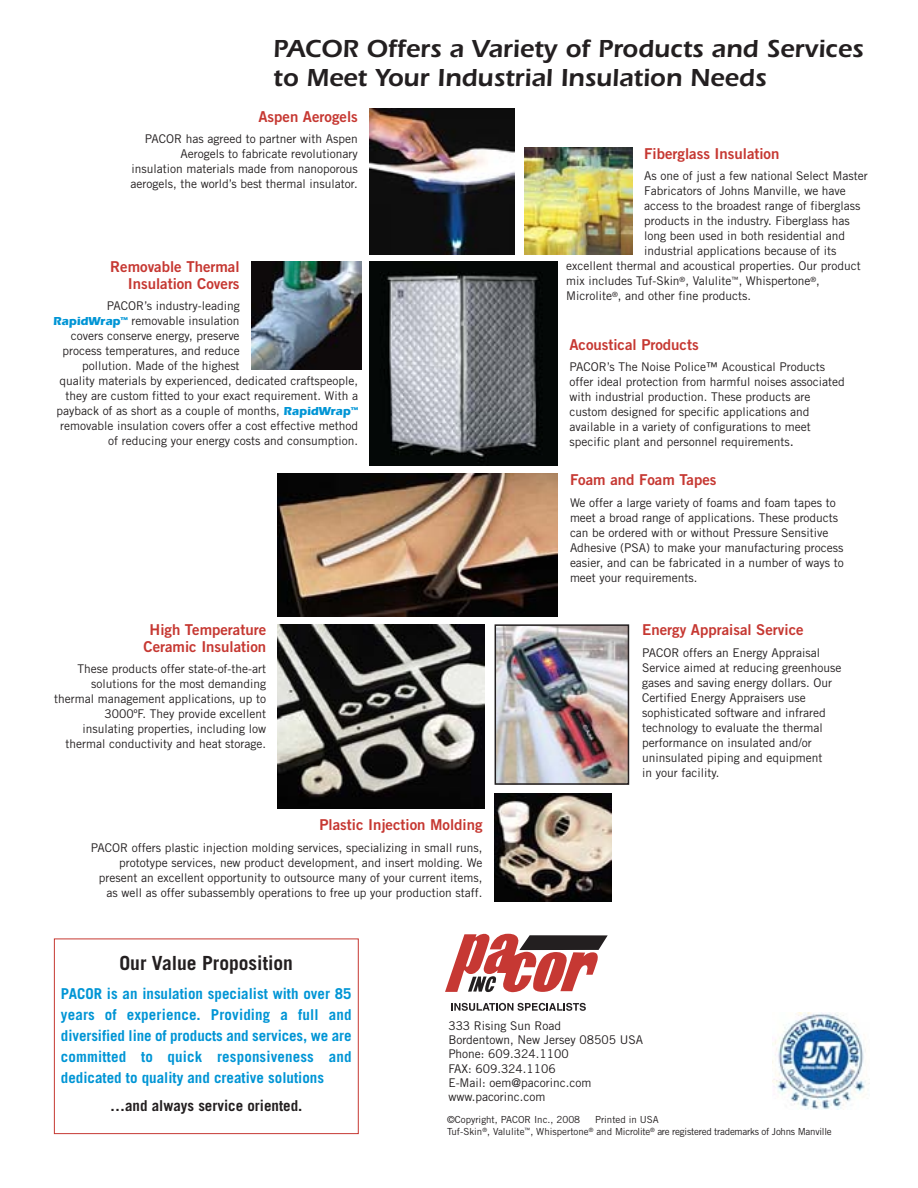
<style>
.page{position:relative;width:918px;height:1188px;background:#fff}
.page>*{position:absolute;margin:0;border:0;box-sizing:border-box;transform-origin:0 0}
.t1{font:600 25.5px/28.5px "Itc Eras";color:#231f20}
.t2{font:700 19.5px "Trade Gothic";color:#231f20}
.t3{font:700 15px/21px "Trade Gothic";color:#0095d5;text-align:justify}
.t4{font:15px/16.5px "Trade Gothic Bold Two";color:#c63832;text-align:center}
.t5{font:700 15px "Trade Gothic";color:#231f20}
.t6{font:12px/15px "Trade Gothic";color:#231f20}
.t7{font:9.75px/12px "Trade Gothic";letter-spacing:-.025em;color:#231f20}
.t8{font:9.75px "Trade Gothic";color:#231f20}
.s1{font-family:"Itc Eras";font-weight:700;color:#0095d5}
.s2{font-size:13.5px}
</style>
<div class="page">
<svg style="left:445px;top:934px;width:163px;height:58px"></svg>
<svg style="left:451px;top:1003px;width:135px;height:8px"></svg>
<img style="left:277px;top:624px;width:208px;height:184px">
<img style="left:252px;top:262px;width:109px;height:108px">
<img style="left:277px;top:473px;width:281px;height:143px">
<img style="left:524px;top:147px;width:108px;height:108px">
<img style="left:772px;top:1012px;width:97px;height:98px">
<div style="left:54px;top:939px;width:305px;height:195px;border:1px solid #c63832"></div>
<img style="left:370px;top:262px;width:188px;height:203px">
<img style="left:498px;top:627px;width:128px;height:155px">
<div style="left:495px;top:624px;width:134px;height:161px;border:2px solid #231f20"></div>
<img style="left:495px;top:794px;width:117px;height:108px">
<img style="left:370px;top:109px;width:144px;height:146px">
<h1 class="t1" style="left:273px;top:37px;width:592px">PACOR Offers a Variety of Products and Services to Meet Your Industrial Insulation Needs</h1>
<p class="t4" style="left:258px;top:109px;width:101px">Aspen Aerogels</p>
<p class="t6" style="left:131px;top:133px;width:229px;text-align:right">PACOR has agreed to partner with Aspen Aerogels to fabricate revolutionary insulation materials made from nanoporous aerogels, the world’s best thermal insulator.</p>
<p class="t4" style="left:110px;top:260px;width:131px;text-align:right">Removable Thermal<br>Insulation Covers</p>
<p class="t6" style="left:107px;top:300px;width:134px">PACOR’s industry-leading</p>
<p class="t6" style="left:53px;top:315px;width:188px"><span class="s1">RapidWrap</span><sup>™</sup> removable insulation</p>
<p class="t6" style="left:71px;top:330px;width:170px">covers conserve energy, preserve</p>
<p class="t6" style="left:63px;top:345px;width:179px">process temperatures, and reduce</p>
<p class="t6" style="left:82px;top:360px;width:159px">pollution. Made of the highest</p>
<p class="t6" style="left:60px;top:375px;width:300px">quality materials by experienced, dedicated craftspeople,</p>
<p class="t6" style="left:66px;top:390px;width:294px">they are custom fitted to your exact requirement. With a</p>
<p class="t6" style="left:56px;top:405px;width:303px">payback of as short as a couple of months, <span class="s1">RapidWrap</span><sup>™</sup></p>
<p class="t6" style="left:60px;top:420px;width:299px">removable insulation covers offer a cost effective method</p>
<p class="t6" style="left:108px;top:435px;width:251px">of reducing your energy costs and consumption.</p>
<p class="t4" style="left:144px;top:623px;width:124px">High Temperature<br>Ceramic Insulation</p>
<p class="t6" style="left:54px;top:663px;width:214px;text-align:right">These products offer state-of-the-art solutions for the most demanding thermal management applications, up to 3000ºF. They provide excellent insulating properties, including low thermal conductivity and heat storage.</p>
<p class="t4" style="left:319px;top:818px;width:165px">Plastic Injection Molding</p>
<p class="t6" style="left:91px;top:841px;width:393px;text-align:right">PACOR offers plastic injection molding services, specializing in small runs, prototype services, new product development, and insert molding. We present an excellent opportunity to outsource many of your current items, as well as offer subassembly operations to free up your production staff.</p>
<p class="t4" style="left:644px;top:146px;width:137px">Fiberglass Insulation</p>
<p class="t6" style="left:644px;top:170px;width:225px">As one of just a few national Select Master</p>
<p class="t6" style="left:644px;top:185px;width:203px">Fabricators of Johns Manville, we have</p>
<p class="t6" style="left:644px;top:200px;width:218px">access to the broadest range of fiberglass</p>
<p class="t6" style="left:644px;top:215px;width:207px">products in the industry. Fiberglass has</p>
<p class="t6" style="left:644px;top:230px;width:203px">long been used in both residential and</p>
<p class="t6" style="left:644px;top:245px;width:194px">industrial applications because of its</p>
<p class="t6" style="left:566px;top:260px;width:296px">excellent thermal and acoustical properties. Our product</p>
<p class="t6" style="left:566px;top:275px;width:255px">mix includes Tuf-Skin<sup>®</sup>, Valulite<sup>™</sup>, Whispertone<sup>®</sup>,</p>
<p class="t6" style="left:566px;top:290px;width:186px">Microlite<sup>®</sup>, and other fine products.</p>
<p class="t4" style="left:569px;top:337px;width:131px">Acoustical Products</p>
<p class="t6" style="left:569px;top:361px;width:277px">PACOR’s The Noise Police™ Acoustical Products offer ideal protection from harmful noises associated with industrial production. These products are custom designed for specific applications and available in a variety of configurations to meet specific plant and personnel requirements<span class="s2">.</span></p>
<p class="t4" style="left:570px;top:473px;width:148px">Foam and Foam Tapes</p>
<p class="t6" style="left:570px;top:496px;width:275px">We offer a large variety of foams and foam tapes to meet a broad range of applications. These products can be ordered with or without Pressure Sensitive Adhesive (PSA) to make your manufacturing process easier, and can be fabricated in a number of ways to meet your requirements.</p>
<p class="t4" style="left:642px;top:623px;width:163px">Energy Appraisal Service</p>
<p class="t6" style="left:642px;top:646px;width:201px">PACOR offers an Energy Appraisal Service aimed at reducing greenhouse gases and saving energy dollars. Our Certified Energy Appraisers use sophisticated software and infrared technology to evaluate the thermal performance on insulated and/or uninsulated piping and equipment<br>in your facility.</p>
<h2 class="t2" style="left:119px;top:956px;width:175px">Our Value Proposition</h2>
<p class="t3" style="left:61px;top:985px;width:292px">PACOR is an insulation specialist with over 85 years of experience. Providing a full and diversified line of products and services, we are committed to quick responsiveness and dedicated to quality and creative solutions</p>
<p class="t5" style="left:110px;top:1100px;width:194px">…and always service oriented.</p>
<p class="t6" style="left:448px;top:1020px;width:196px;line-height:14.2px">333 Rising Sun Road<br>Bordentown, New Jersey 08505 USA<br>Phone: 609.324.1100<br>FAX: 609.324.1106<br>E-Mail: oem@pacorinc.com www.pacorinc.com</p>
<p class="t8" style="left:447px;top:1116px;width:135px">©Copyright, PACOR Inc., 2008</p>
<p class="t7" style="left:447px;top:1114px;width:386px;text-indent:148px">Printed in USA<br>Tuf-Skin<sup>®</sup>, Valulite<sup>™</sup>, Whispertone<sup>®</sup> and Microlite<sup>®</sup> are registered trademarks of Johns Manville</p>
</div>
